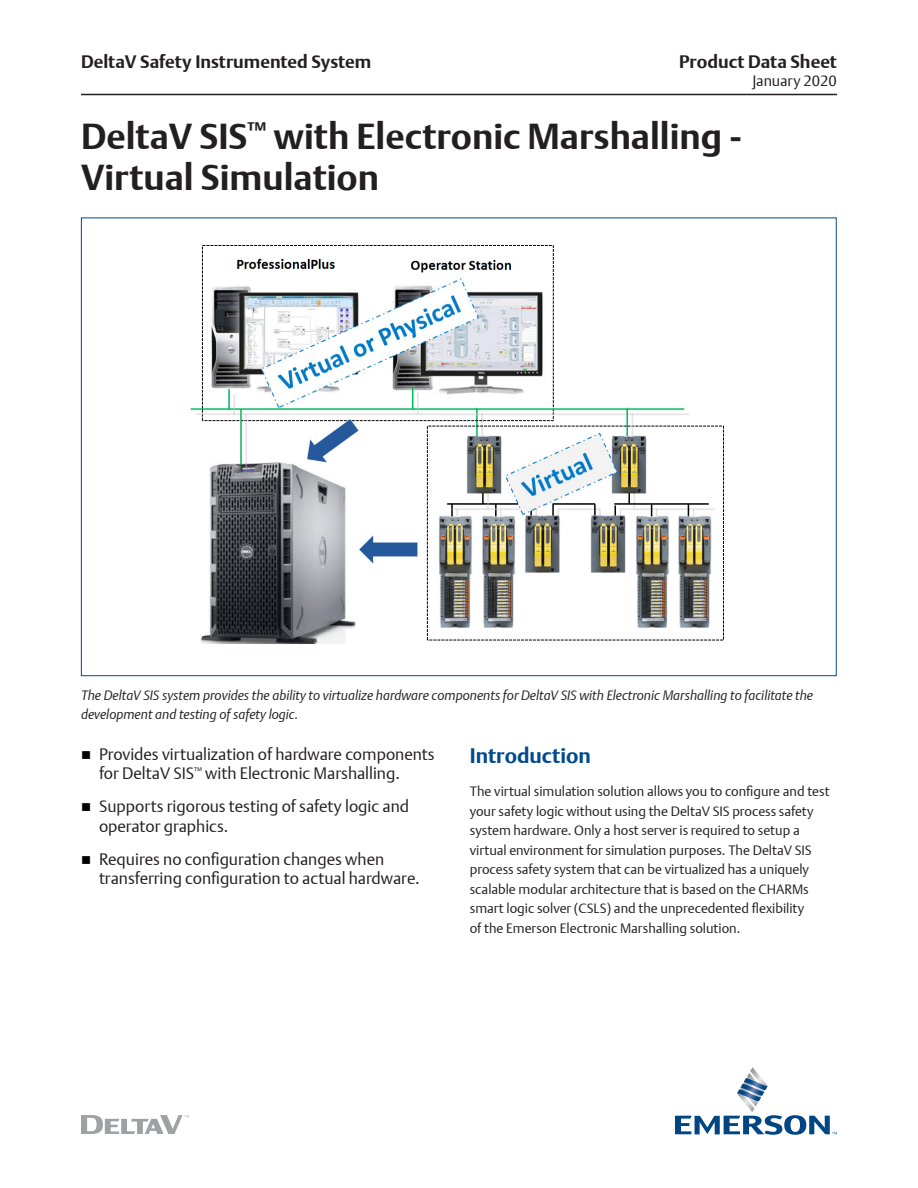
<style>
.page{position:relative;width:918px;height:1188px;background:#fff}
.page>*{position:absolute;margin:0;border:0;box-sizing:border-box;transform-origin:0 0}
.Title__3__space_DV{font:700 36px/40.5px "DTL Argo T";color:#231f20}
.Subhead_1{font:700 21px "DTL Argo T";color:#004a8d}
.t1{font:700 18px "DTL Argo T";color:#231f20}
.t2{font:16.5px/19.5px "DTL Argo T Light";color:#231f20}
.t3{font:15px "DTL Argo T Light";color:#231f20}
.Body_Text{font:13.5px/19.5px "DTL Argo T Light";color:#231f20}
.photo_caption{font:italic 13.5px/19.5px "DTL Argo T Light";color:#231f20}
</style>
<div class="page">
<hr style="left:81px;top:94px;width:756px;height:1px;background:#231f20">
<svg style="left:675px;top:1067px;width:162px;height:68px"></svg>
<svg style="left:81px;top:1115px;width:108px;height:19px"></svg>
<img style="left:190px;top:245px;width:534px;height:399px">
<h3 class="t1" style="left:81px;top:51px;width:292px">DeltaV Safety Instrumented System</h3>
<h3 class="t1" style="left:679px;top:51px;width:159px">Product Data Sheet</h3>
<p class="t3" style="left:752px;top:72px;width:86px">January 2020</p>
<p class="Title__3__space_DV" style="left:81px;top:116px;width:662px">DeltaV SIS<sup>™</sup> with Electronic Marshalling -<br>Virtual Simulation</p>
<p class="photo_caption" style="left:81px;top:685px;width:734px">The DeltaV SIS system provides the ability to virtualize hardware components for DeltaV SIS with Electronic Marshalling to facilitate the development and testing of safety logic.</p>
<p class="Subhead_1" style="left:470px;top:743px;width:123px">Introduction</p>
<p class="Body_Text" style="left:470px;top:781px;width:361px">The virtual simulation solution allows you to configure and test your safety logic without using the DeltaV SIS process safety system hardware. Only a host server is required to setup a virtual environment for simulation purposes. The DeltaV SIS process safety system that can be virtualized has a uniquely scalable modular architecture that is based on the CHARMs smart logic solver (CSLS) and the unprecedented flexibility<br>of the Emerson Electronic Marshalling solution.</p>
<p class="t2" style="left:99px;top:744px;width:337px">Provides virtualization of hardware components for DeltaV SIS<sup>™</sup> with Electronic Marshalling.</p>
<p class="t2" style="left:99px;top:796px;width:312px">Supports rigorous testing of safety logic and operator graphics.</p>
<p class="t2" style="left:99px;top:849px;width:322px">Requires no configuration changes when transferring configuration to actual hardware.</p>
</div>
